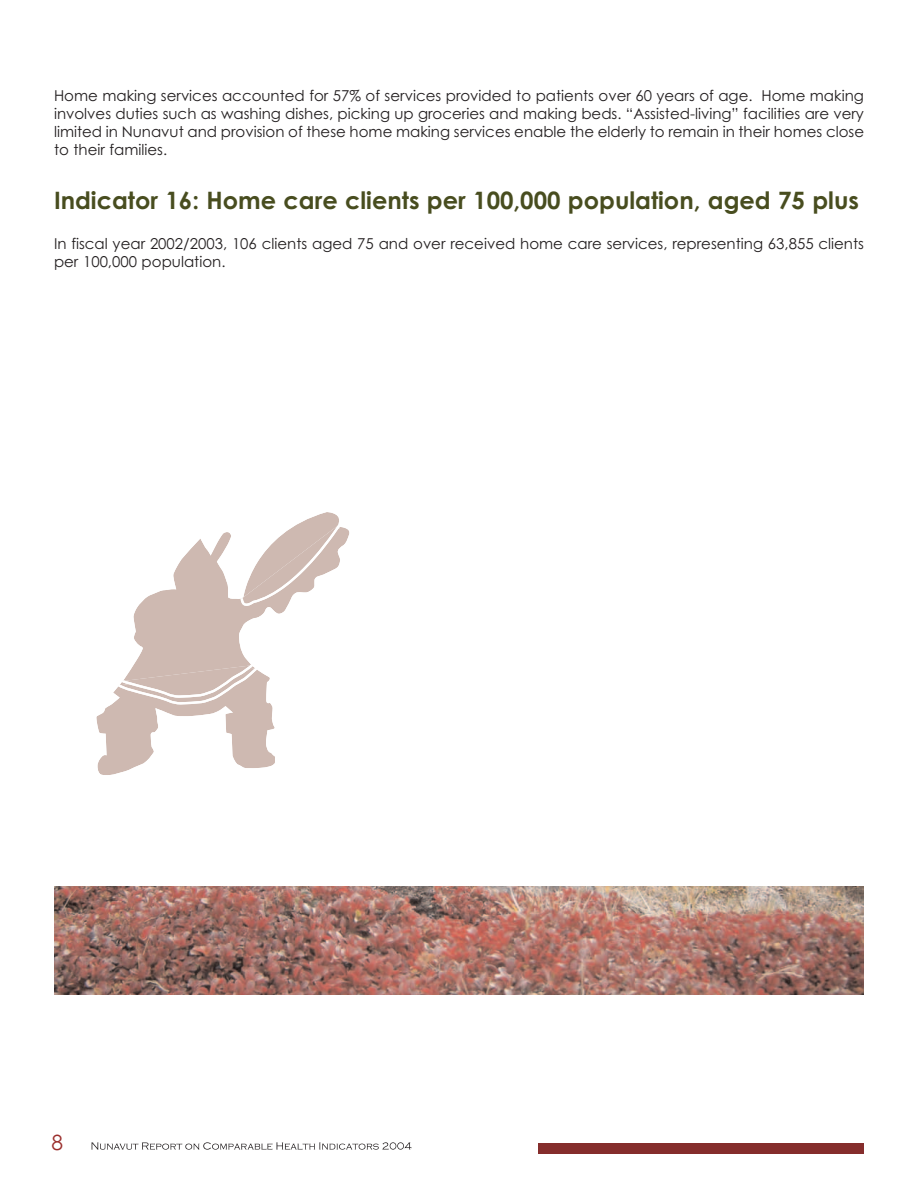
<style>
.page{position:relative;width:918px;height:1188px;background:#fff}
.page>*{position:absolute;margin:0;border:0;box-sizing:border-box;transform-origin:0 0}
.t1{font:700 24px "Century Gothic";color:#484d1f}
.t2{font:21px "Century Gothic";color:#9b2f2d}
.t3{font:15px/18px "Century Gothic";color:#231f20;text-align:justify}
</style>
<div class="page">
<hr style="left:91px;top:1153px;width:514px;height:1px;background:#9b2f2c">
<div style="left:537px;top:1143px;width:327px;height:11px;background:#852d2c"></div>
<svg style="left:91px;top:1142px;width:320px;height:8px"></svg>
<img style="left:54px;top:886px;width:810px;height:109px">
<svg style="left:96px;top:512px;width:254px;height:263px"></svg>
<svg style="left:118px;top:665px;width:139px;height:39px"></svg>
<svg style="left:241px;top:523px;width:100px;height:83px"></svg>
<p class="t3" style="left:54px;top:87px;width:812px">Home making services accounted for 57% of services provided to patients over 60 years of age. Home making involves duties such as washing dishes, picking up groceries and making beds. “Assisted-living” facilities are very limited in Nunavut and provision of these home making services enable the elderly to remain in their homes close to their families.</p>
<h1 class="t1" style="left:54px;top:186px;width:806px">Indicator 16: Home care clients per 100,000 population, aged 75 plus</h1>
<p class="t3" style="left:54px;top:235px;width:811px">In fiscal year 2002/2003, 106 clients aged 75 and over received home care services, representing 63,855 clients per 100,000 population.</p>
<h2 class="t2" style="left:52px;top:1130px;width:13px">8</h2>
</div>
